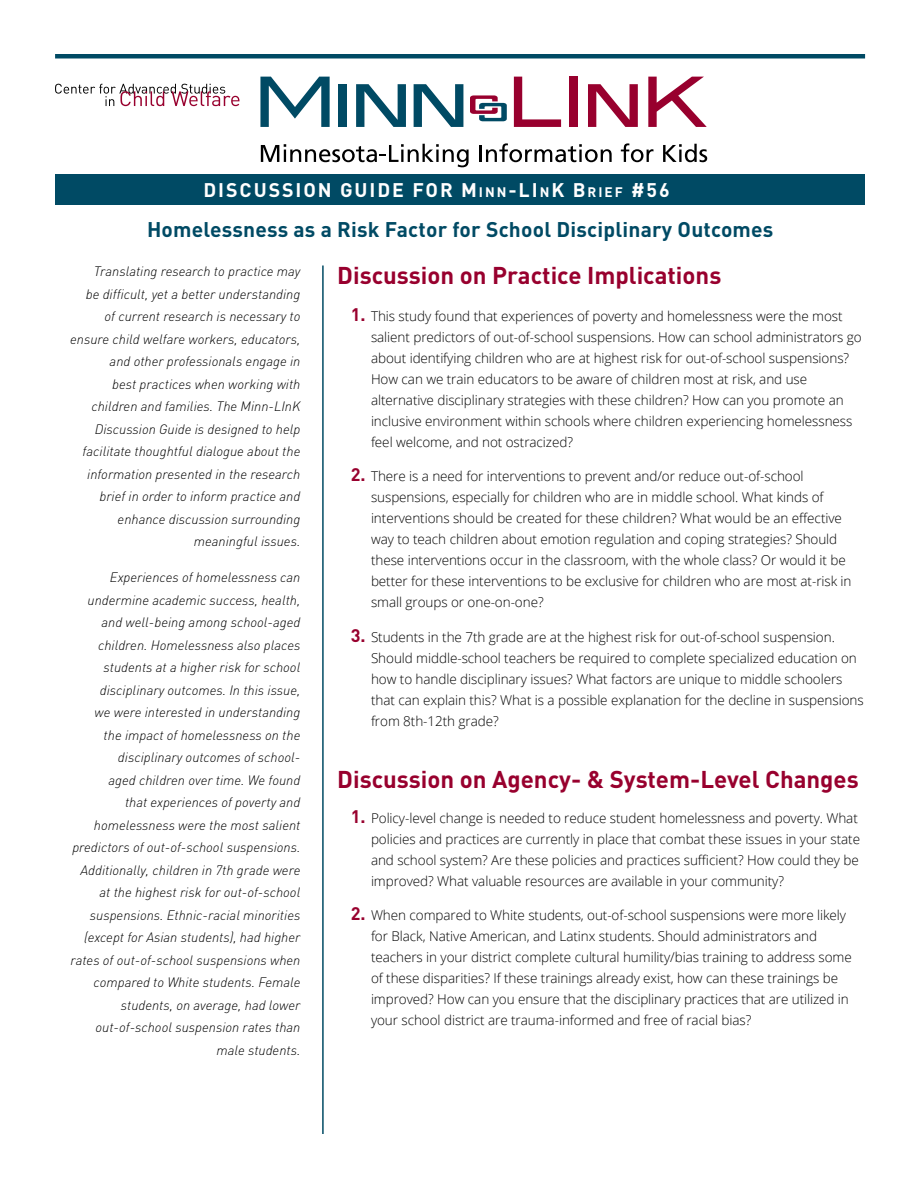
<style>
.page{position:relative;width:918px;height:1188px;background:#fff}
.page>*{position:absolute;margin:0;border:0;box-sizing:border-box;transform-origin:0 0}
.main_redheader_discu{font:700 24px "DINOT";color:#98002e}
.main_bluesubhead{font:700 21px "DINOT";letter-spacing:.01em;color:#004a64}
.main_bluesubhead-2{font:700 19.5px "DINOT";letter-spacing:.1em;color:#fff}
.t1{font:300 13.5px/21px "Open Sans";letter-spacing:-.005em;color:#000}
.about_the_guide__iss{font:italic 300 13.5px/22.5px "DINOT";color:#000;text-align:right}
.s1{font-size:13.65px}
.s2{font-family:"DINOT";font-weight:700;font-size:18px;color:#98002e}
</style>
<div class="page">
<svg style="left:470px;top:95px;width:37px;height:26px"></svg>
<svg style="left:260px;top:77px;width:70px;height:50px"></svg>
<div style="left:338px;top:84px;width:9px;height:43px;background:#004a64"></div>
<svg style="left:356px;top:84px;width:50px;height:43px"></svg>
<svg style="left:414px;top:84px;width:49px;height:43px"></svg>
<svg style="left:514px;top:77px;width:47px;height:50px"></svg>
<div style="left:569px;top:77px;width:8px;height:50px;background:#98002e"></div>
<svg style="left:588px;top:84px;width:50px;height:43px"></svg>
<svg style="left:648px;top:77px;width:59px;height:50px"></svg>
<svg style="left:261px;top:144px;width:208px;height:23px"></svg>
<hr style="left:479px;top:145px;width:3px;height:17px;background:#000">
<svg style="left:486px;top:143px;width:126px;height:19px"></svg>
<svg style="left:621px;top:143px;width:32px;height:19px"></svg>
<svg style="left:663px;top:144px;width:44px;height:18px"></svg>
<hr style="left:55px;top:54px;width:810px;height:4px;background:#004a64">
<svg style="left:55px;top:84px;width:184px;height:22px"></svg>
<div style="left:55px;top:175px;width:810px;height:30px;background:#004a64"></div>
<hr style="left:322px;top:266px;width:2px;height:868px;background:#004a64">
<p class="main_bluesubhead-2" style="left:203px;top:177px;width:394px">DISCUSSION GUIDE FOR M<span class="s1">INN</span> -LI<span class="s1">N</span> K B<span class="s1">RIEF</span></p>
<p class="main_bluesubhead-2" style="left:631px;top:177px;width:40px">#56</p>
<p class="main_bluesubhead" style="left:147px;top:215px;width:628px">Homelessness as a Risk Factor for School Disciplinary Outcomes</p>
<p class="about_the_guide__iss" style="left:70px;top:259px;width:232px">Translating research to practice may<br>be difficult, yet a better understanding<br>of current research is necessary to ensure child welfare workers, educators, and other professionals engage in<br>best practices when working with children and families. The Minn-LInK Discussion Guide is designed to help facilitate thoughtful dialogue about the information presented in the research brief in order to inform practice and enhance discussion surrounding meaningful issues.</p>
<p class="about_the_guide__iss" style="left:71px;top:565px;width:231px">Experiences of homelessness can undermine academic success, health, and well-being among school-aged children. Homelessness also places students at a higher risk for school disciplinary outcomes. In this issue,<br>we were interested in understanding<br>the impact of homelessness on the disciplinary outcomes of school-<br>aged children over time. We found<br>that experiences of poverty and homelessness were the most salient predictors of out-of-school suspensions.<br>Additionally, children in 7th grade were at the highest risk for out-of-school suspensions. Ethnic-racial minorities (except for Asian students), had higher rates of out-of-school suspensions when compared to White students. Female students, on average, had lower out-of-school suspension rates than male students.</p>
<p class="main_redheader_discu" style="left:337px;top:259px;width:386px">Discussion on Practice Implications</p>
<p class="t1" style="left:371px;top:305px;width:492px;text-indent:-20px"><span class="s2">1.</span> This study found that experiences of poverty and homelessness were the most salient predictors of out-of-school suspensions. How can school administrators go about identifying children who are at highest risk for out-of-school suspensions?<br>How can we train educators to be aware of children most at risk, and use alternative disciplinary strategies with these children? How can you promote an inclusive environment within schools where children experiencing homelessness feel welcome, and not ostracized?</p>
<p class="t1" style="left:371px;top:466px;width:482px;text-indent:-20px"><span class="s2">2.</span> There is a need for interventions to prevent and/or reduce out-of-school suspensions, especially for children who are in middle school. What kinds of interventions should be created for these children? What would be an effective way to teach children about emotion regulation and coping strategies? Should these interventions occur in the classroom, with the whole class? Or would it be better for these interventions to be exclusive for children who are most at-risk in small groups or one-on-one?</p>
<p class="t1" style="left:371px;top:626px;width:494px;text-indent:-20px"><span class="s2">3.</span> Students in the 7th grade are at the highest risk for out-of-school suspension.<br>Should middle-school teachers be required to complete specialized education on how to handle disciplinary issues? What factors are unique to middle schoolers that can explain this? What is a possible explanation for the decline in suspensions from 8th-12th grade?</p>
<p class="main_redheader_discu" style="left:337px;top:763px;width:523px">Discussion on Agency- &amp; System-Level Changes</p>
<p class="t1" style="left:371px;top:807px;width:491px;text-indent:-20px"><span class="s2">1.</span> Policy-level change is needed to reduce student homelessness and poverty. What policies and practices are currently in place that combat these issues in your state and school system? Are these policies and practices sufficient? How could they be improved? What valuable resources are available in your community?</p>
<p class="t1" style="left:371px;top:904px;width:482px;text-indent:-20px"><span class="s2">2.</span> When compared to White students, out-of-school suspensions were more likely for Black, Native American, and Latinx students. Should administrators and teachers in your district complete cultural humility/bias training to address some of these disparities? If these trainings already exist, how can these trainings be improved? How can you ensure that the disciplinary practices that are utilized in your school district are trauma-informed and free of racial bias?</p>
</div>
